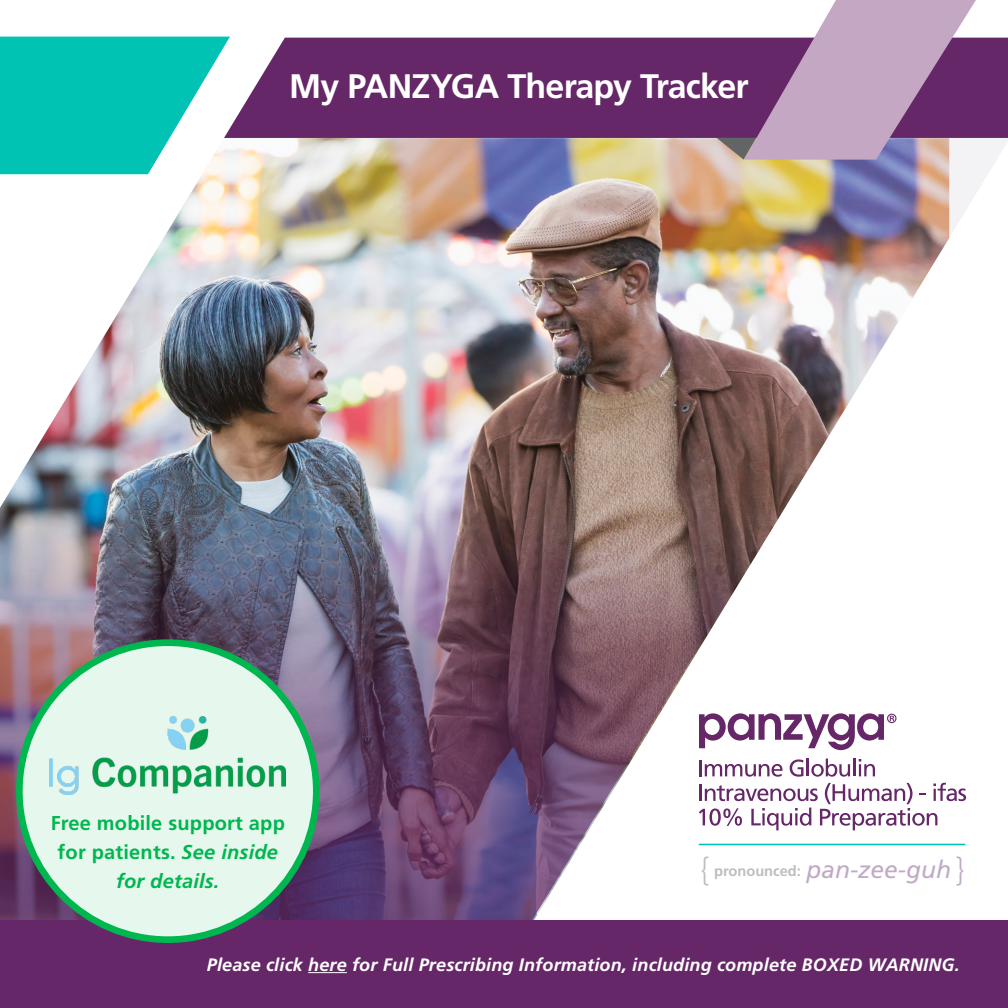
<style>
.page{position:relative;width:1008px;height:1008px;background:#fff}
.page>*{position:absolute;margin:0;border:0;box-sizing:border-box;transform-origin:0 0}
.t1{font:700 34px "Frutiger LT Pro";letter-spacing:-.025em;color:#fff}
.t2{font:700 20px/29px "Frutiger LT Pro";letter-spacing:.01em;color:#00b74f;text-align:center}
.t3{font:italic 700 18px "Frutiger LT Std";letter-spacing:.01em;color:#fff}
.t4{font:700 14.6px "Frutiger LT Std";color:#bcbec0}
.s1{font-style:italic}
.s2{font-weight:300;font-stretch:condensed;font-size:32.4px}
.s3{font-weight:400;font-style:italic;font-size:24.6px;color:#c1a9c7}
.s4{font-weight:300;font-stretch:condensed;font-size:32.4px;color:#c1a9c7}
</style>
<div class="page">
<div style="left:230px;top:38px;width:778px;height:97px;background:#652767"></div>
<svg style="left:717px;top:0;width:259px;height:135px;background:#aa86ab"></svg>
<svg style="left:0;top:37px;width:230px;height:98px;background:#1ecabc"></svg>
<img style="left:0;top:135px;width:1008px;height:785px">
<hr style="left:699px;top:760px;width:3px;height:16px;background:#652767">
<svg style="left:705px;top:764px;width:78px;height:13px"></svg>
<svg style="left:790px;top:759px;width:85px;height:18px"></svg>
<svg style="left:699px;top:783px;width:267px;height:47px"></svg>
<svg style="left:699px;top:713px;width:198px;height:37px"></svg>
<hr style="left:699px;top:844px;width:266px;height:1px;background:#00c3b4">
<div style="left:0;top:920px;width:1008px;height:88px;background:#652767"></div>
<div style="left:19px;top:643px;width:297px;height:297px;background:#e6f8ed;border-radius:50%"></div>
<div style="left:16px;top:639px;width:304px;height:304px;border:7px solid #00b74f;border-radius:50%"></div>
<img style="left:50px;top:716px;width:236px;height:79px">
<hr style="left:308px;top:972px;width:39px;height:1px;background:#fff">
<h1 class="t1" style="left:289px;top:66px;width:461px">My PANZYGA Therapy Tracker</h1>
<p class="t2" style="left:51px;top:808px;width:236px">Free mobile support app for patients. <span class="s1">See inside for details.</span></p>
<p class="t4" style="left:701px;top:862px;width:265px"><span class="s2">{</span> pronounced: <span class="s3">pan-zee-guh</span> <span class="s4">}</span></p>
<p class="t3" style="left:207px;top:954px;width:754px">Please click here for Full Prescribing Information, including complete BOXED WARNING.</p>
</div>
